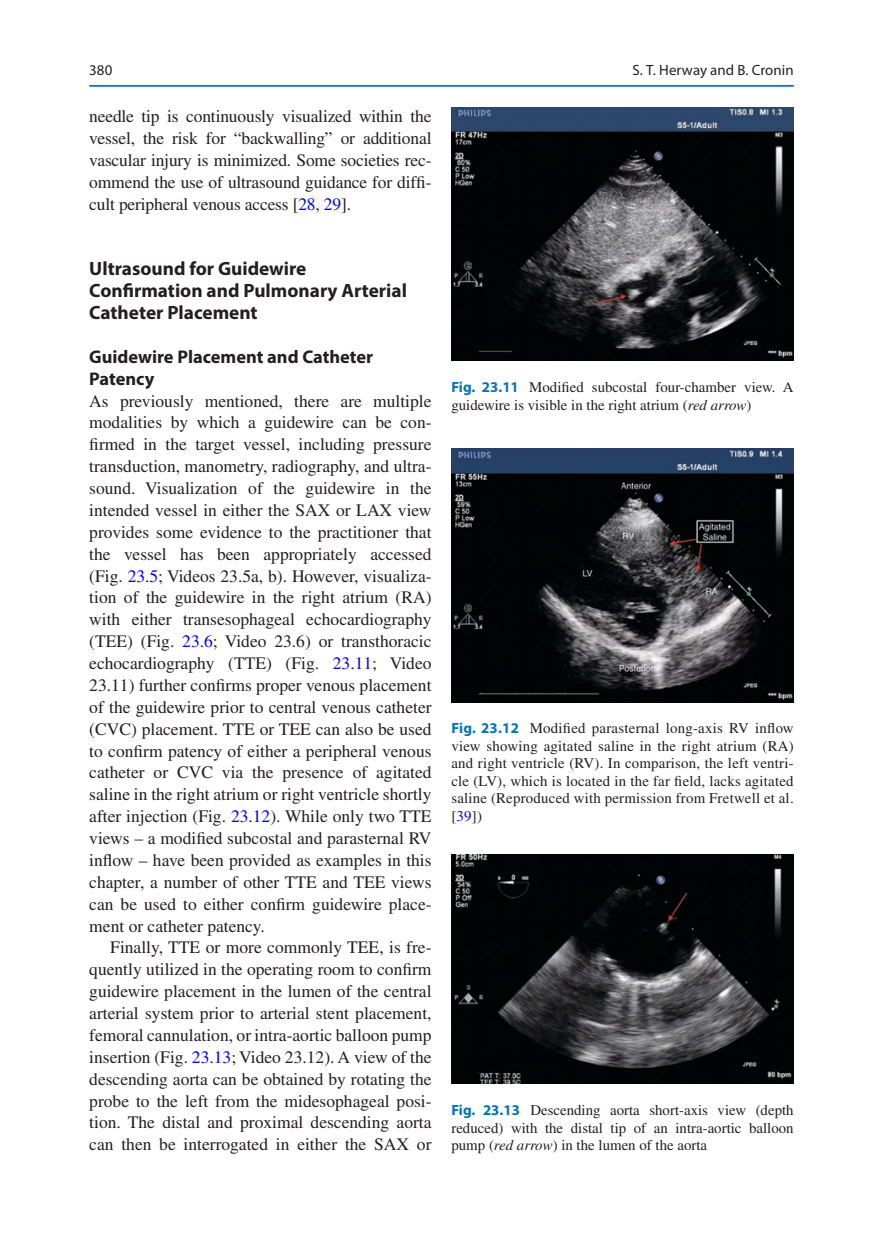
<style>
.page{position:relative;width:883px;height:1260px;background:#fff}
.page>*{position:absolute;margin:0;border:0;box-sizing:border-box;transform-origin:0 0}
.t1{font:700 19.25px/21.9px "Myriad Pro";color:#231f20}
.t2{font:700 18.38px/21.9px "Myriad Pro";color:#231f20}
.t3{font:17.5px/21.9px "Times LT Std";color:#231f20;text-align:justify}
.t4{font:14.88px/17.5px "Times LT Std";color:#231f20;text-align:justify}
.t5{font:14.88px "Myriad Pro Regular 2";letter-spacing:.005em;color:#231f20}
.t6{font:14.88px "Myriad Pro";color:#231f20}
.s1{color:#0000fa}
.s2{font-family:"Myriad Pro";font-weight:700;color:#0073bc}
.s3{font-style:italic}
</style>
<div class="page">
<img style="left:452px;top:107px;width:341px;height:254px">
<img style="left:452px;top:448px;width:341px;height:254px">
<img style="left:452px;top:855px;width:341px;height:229px">
<hr style="left:89px;top:85px;width:705px;height:2px;background:#0073bc">
<p class="t6" style="left:89px;top:61px;width:25px">380</p>
<p class="t3" style="left:89px;top:105px;width:344px">needle tip is continuously visualized within the vessel, the risk for “backwalling” or additional vascular injury is minimized. Some societies rec&shy;ommend the use of ultrasound guidance for diffi&shy;cult peripheral venous access [<span class="s1">28</span>, <span class="s1">29</span>].</p>
<p class="t1" style="left:89px;top:257px;width:319px">Ultrasound for Guidewire<br>Confirmation and Pulmonary Arterial<br>Catheter Placement</p>
<p class="t2" style="left:89px;top:345px;width:285px">Guidewire Placement and Catheter<br>Patency</p>
<p class="t3" style="left:89px;top:390px;width:344px">As previously mentioned, there are multiple modalities by which a guidewire can be con&shy;firmed in the target vessel, including pressure transduction, manometry, radiography, and ultra&shy;sound. Visualization of the guidewire in the intended vessel in either the SAX or LAX view provides some evidence to the practitioner that the vessel has been appropriately accessed (Fig. <span class="s1">23.5</span>; Videos 23.5a, b). However, visualiza&shy;tion of the guidewire in the right atrium (RA) with either transesophageal echocardiography (TEE) (Fig. <span class="s1">23.6</span>; Video 23.6) or transthoracic echocardiography (TTE) (Fig. <span class="s1">23.11</span>; Video 23.11) further confirms proper venous placement of the guidewire prior to central venous catheter (CVC) placement. TTE or TEE can also be used to confirm patency of either a peripheral venous catheter or CVC via the presence of agitated saline in the right atrium or right ventricle shortly after injection (Fig. <span class="s1">23.12</span>). While only two TTE views – a modified subcostal and parasternal RV inflow – have been provided as examples in this chapter, a number of other TTE and TEE views can be used to either confirm guidewire place&shy;ment or catheter patency.</p>
<p class="t3" style="left:89px;top:937px;width:344px;text-indent:21px">Finally, TTE or more commonly TEE, is fre&shy;quently utilized in the operating room to confirm guidewire placement in the lumen of the central arterial system prior to arterial stent placement, femoral cannulation, or intra-aortic balloon pump insertion (Fig. <span class="s1">23.13</span>; Video 23.12). A view of the descending aorta can be obtained by rotating the probe to the left from the midesophageal posi&shy;tion. The distal and proximal descending aorta can then be interrogated in either the SAX or</p>
<p class="t5" style="left:632px;top:61px;width:163px">S. T. Herway and B. Cronin</p>
<p class="t4" style="left:451px;top:378px;width:344px"><span class="s2">Fig. 23.11</span> Modified subcostal four-chamber view. A guidewire is visible in the right atrium (<span class="s3">red arrow</span>)</p>
<p class="t4" style="left:451px;top:720px;width:344px"><span class="s2">Fig. 23.12</span> Modified parasternal long-axis RV inflow view showing agitated saline in the right atrium (RA) and right ventricle (RV). In comparison, the left ventri&shy;cle (LV), which is located in the far field, lacks agitated saline (Reproduced with permission from Fretwell et al. [<span class="s1">39</span>])</p>
<p class="t4" style="left:451px;top:1102px;width:344px"><span class="s2">Fig. 23.13</span> Descending aorta short-axis view (depth reduced) with the distal tip of an intra-aortic balloon pump (<span class="s3">red arrow</span>) in the lumen of the aorta</p>
</div>
